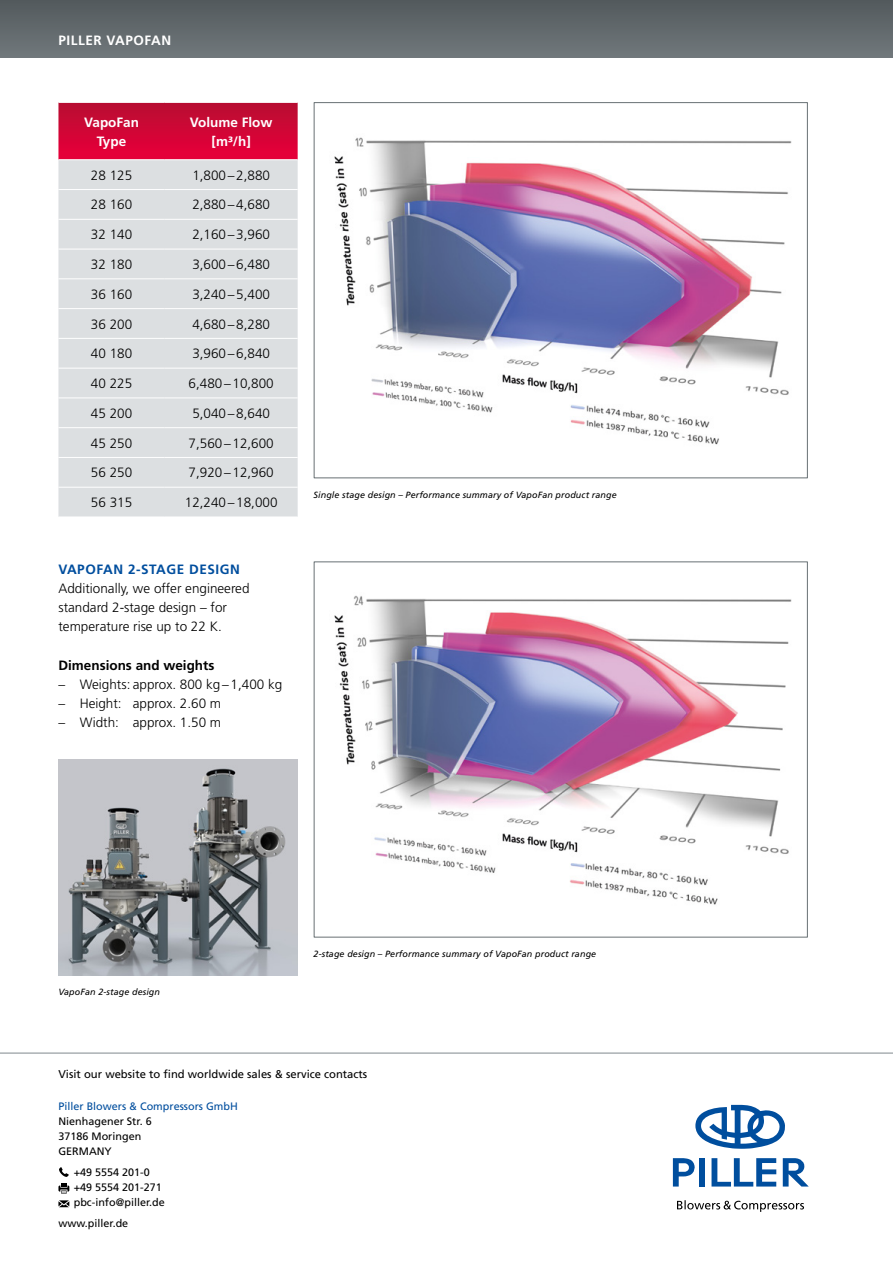
<style>
.page{position:relative;width:893px;height:1263px;background:#fff}
.page>*{position:absolute;margin:0;border:0;box-sizing:border-box;transform-origin:0 0}
.t1{font:300 13.5px/19.2px "Frutiger LT Std";color:#000}
.t2{font:700 13.5px/19.2px "Frutiger LT Std";color:#fff;text-align:center}
.t3{font:700 13.5px "Frutiger LT Std";letter-spacing:.04em;color:#004e9e}
.t4{font:700 13.5px "Frutiger LT Std";color:#000}
.t5{font:700 13.5px "Frutiger LT Std";letter-spacing:.04em;color:#fff}
.t6{font:11.25px "Frutiger LT Std";color:#000}
.t7{font:10.8px/15.3px "Frutiger LT Std";color:#000}
.t8{font:10.8px "Frutiger LT Std";color:#004e9e}
.t9{font:italic 9px "Frutiger LT Std";letter-spacing:.01em;color:#000}
</style>
<div class="page">
<div style="left:0;top:0;width:893px;height:57px;background:linear-gradient(to bottom,#52595c,#70787b)"></div>
<hr style="left:0;top:1052px;width:893px;height:2px;background:#959ca0">
<svg style="left:695px;top:1105px;width:90px;height:44px"></svg>
<div style="left:699px;top:1158px;width:6px;height:28px;background:#004e9e"></div>
<svg style="left:673px;top:1158px;width:22px;height:28px"></svg>
<svg style="left:783px;top:1158px;width:25px;height:28px"></svg>
<svg style="left:711px;top:1158px;width:65px;height:28px"></svg>
<svg style="left:677px;top:1200px;width:127px;height:12px"></svg>
<svg style="left:59px;top:1167px;width:10px;height:10px"></svg>
<svg style="left:58px;top:1183px;width:11px;height:11px"></svg>
<svg style="left:58px;top:1200px;width:11px;height:7px"></svg>
<img style="left:58px;top:759px;width:240px;height:217px">
<img style="left:334px;top:137px;width:458px;height:308px">
<img style="left:334px;top:595px;width:458px;height:310px">
<svg style="left:58px;top:103px;width:240px;height:56px;background:#d00736"></svg>
<svg style="left:58px;top:160px;width:240px;height:357px;background:#dde0e2"></svg>
<hr style="left:58px;top:189px;width:107px;height:1px;background:#fff">
<hr style="left:165px;top:189px;width:133px;height:1px;background:#fff">
<hr style="left:58px;top:219px;width:107px;height:1px;background:#fff">
<hr style="left:165px;top:219px;width:133px;height:1px;background:#fff">
<hr style="left:58px;top:249px;width:107px;height:1px;background:#fff">
<hr style="left:165px;top:249px;width:133px;height:1px;background:#fff">
<hr style="left:58px;top:279px;width:107px;height:1px;background:#fff">
<hr style="left:165px;top:279px;width:133px;height:1px;background:#fff">
<hr style="left:58px;top:308px;width:107px;height:1px;background:#fff">
<hr style="left:165px;top:308px;width:133px;height:1px;background:#fff">
<hr style="left:58px;top:338px;width:107px;height:1px;background:#fff">
<hr style="left:165px;top:338px;width:133px;height:1px;background:#fff">
<hr style="left:58px;top:368px;width:107px;height:1px;background:#fff">
<hr style="left:165px;top:368px;width:133px;height:1px;background:#fff">
<hr style="left:58px;top:398px;width:107px;height:1px;background:#fff">
<hr style="left:165px;top:398px;width:133px;height:1px;background:#fff">
<hr style="left:58px;top:427px;width:107px;height:1px;background:#fff">
<hr style="left:165px;top:427px;width:133px;height:1px;background:#fff">
<hr style="left:58px;top:457px;width:107px;height:1px;background:#fff">
<hr style="left:165px;top:457px;width:133px;height:1px;background:#fff">
<hr style="left:58px;top:487px;width:107px;height:1px;background:#fff">
<hr style="left:165px;top:487px;width:133px;height:1px;background:#fff">
<p class="t5" style="left:58px;top:32px;width:114px">PILLER VAPOFAN</p>
<p class="t2" style="left:84px;top:112px;width:56px">VapoFan<br>Type</p>
<p class="t2" style="left:190px;top:112px;width:84px">Volume Flow [m³/h]</p>
<p class="t1" style="left:91px;top:166px;width:43px">28 125</p>
<p class="t1" style="left:192px;top:166px;width:79px">1,800–2,880</p>
<p class="t1" style="left:91px;top:195px;width:43px">28 160</p>
<p class="t1" style="left:192px;top:195px;width:79px">2,880–4,680</p>
<p class="t1" style="left:91px;top:225px;width:43px">32 140</p>
<p class="t1" style="left:192px;top:225px;width:79px">2,160–3,960</p>
<p class="t1" style="left:91px;top:255px;width:43px">32 180</p>
<p class="t1" style="left:192px;top:255px;width:79px">3,600–6,480</p>
<p class="t1" style="left:91px;top:285px;width:43px">36 160</p>
<p class="t1" style="left:192px;top:285px;width:79px">3,240–5,400</p>
<p class="t1" style="left:91px;top:314px;width:43px">36 200</p>
<p class="t1" style="left:192px;top:314px;width:79px">4,680–8,280</p>
<p class="t1" style="left:91px;top:344px;width:43px">40 180</p>
<p class="t1" style="left:192px;top:344px;width:79px">3,960–6,840</p>
<p class="t1" style="left:91px;top:374px;width:43px">40 225</p>
<p class="t1" style="left:189px;top:374px;width:87px">6,480–10,800</p>
<p class="t1" style="left:91px;top:404px;width:43px">45 200</p>
<p class="t1" style="left:192px;top:404px;width:79px">5,040–8,640</p>
<p class="t1" style="left:91px;top:434px;width:43px">45 250</p>
<p class="t1" style="left:189px;top:434px;width:87px">7,560–12,600</p>
<p class="t1" style="left:91px;top:463px;width:43px">56 250</p>
<p class="t1" style="left:189px;top:463px;width:87px">7,920–12,960</p>
<p class="t1" style="left:91px;top:493px;width:43px">56 315</p>
<p class="t1" style="left:185px;top:493px;width:94px">12,240–18,000</p>
<p class="t3" style="left:58px;top:561px;width:183px">VAPOFAN 2-STAGE DESIGN</p>
<p class="t1" style="left:58px;top:579px;width:193px">Additionally, we offer engineered standard 2-stage design – for temperature rise up to 22 K.</p>
<p class="t4" style="left:58px;top:657px;width:158px">Dimensions and weights</p>
<p class="t1" style="left:58px;top:675px;width:225px">– Weights: approx. 800 kg–1,400 kg</p>
<p class="t1" style="left:58px;top:694px;width:164px">– Height: approx. 2.60 m</p>
<p class="t1" style="left:58px;top:713px;width:164px">– Width: approx. 1.50 m</p>
<p class="t9" style="left:314px;top:489px;width:305px">Single stage design – Performance summary of VapoFan product range</p>
<p class="t9" style="left:58px;top:987px;width:103px">VapoFan 2-stage design</p>
<p class="t9" style="left:314px;top:948px;width:284px">2-stage design – Performance summary of VapoFan product range</p>
<p class="t6" style="left:58px;top:1067px;width:310px">Visit our website to find worldwide sales &amp; service contacts</p>
<p class="t8" style="left:58px;top:1099px;width:181px">Piller Blowers &amp; Compressors GmbH</p>
<p class="t7" style="left:58px;top:1113px;width:95px">Nienhagener Str. 6<br>37186 Moringen<br>GERMANY</p>
<p class="t7" style="left:74px;top:1164px;width:93px">+49 5554 201-0 +49 5554 201-271 pbc-info@piller.de</p>
<p class="t7" style="left:58px;top:1215px;width:71px">www.piller.de</p>
</div>
